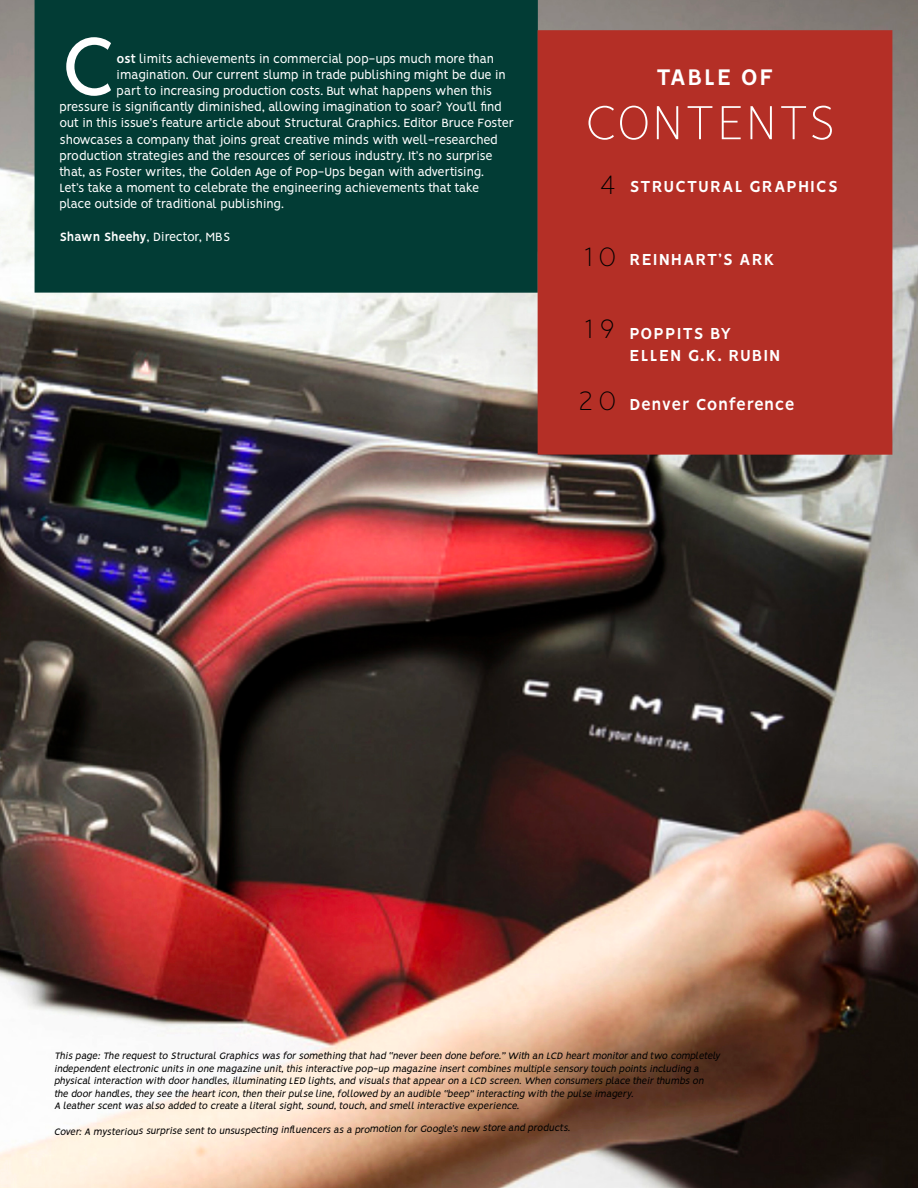
<style>
.page{position:relative;width:918px;height:1188px;background:#fff}
.page>*{position:absolute;margin:0;border:0;box-sizing:border-box;transform-origin:0 0}
.t1{font:92.85px "Vision";color:#fff}
.t2{font:100 54px "Vision";letter-spacing:.03em;color:#fff}
.t3{font:100 30px "Vision";color:#000}
.t4{font:700 25.5px "Vision";letter-spacing:.05em;color:#fff}
.t5{font:700 18px/21.6px "Vision";letter-spacing:.05em;color:#fff}
.t6{font:700 18px "Vision";letter-spacing:.02em;color:#fff}
.t7{font:13.5px "Vision";letter-spacing:-.03em;color:#fff}
.t8{font:13.5px "Vision";color:#fff}
.t9{font:italic 10.5px/12.6px "Vision";color:#000}
.s1{font-weight:700}
</style>
<div class="page">
<img style="left:0;top:0;width:918px;height:1188px">
<div style="left:35px;top:0;width:503px;height:293px;background:#023c35"></div>
<div style="left:538px;top:30px;width:354px;height:425px;background:#b42f26"></div>
<h1 class="t1" style="left:60px;top:12px;width:58px">C</h1>
<p class="t7" style="left:117px;top:51px;width:379px"><span class="s1">ost</span> limits achievements in commercial pop-ups much more than</p>
<p class="t8" style="left:117px;top:67px;width:391px">imagination. Our current slump in trade publishing might be due in</p>
<p class="t7" style="left:117px;top:83px;width:377px">part to increasing production costs. But what happens when this</p>
<p class="t7" style="left:60px;top:99px;width:444px">pressure is significantly diminished, allowing imagination to soar? You’ll find</p>
<p class="t7" style="left:60px;top:115px;width:456px">out in this issue’s feature article about Structural Graphics. Editor Bruce Foster</p>
<p class="t7" style="left:60px;top:132px;width:440px">showcases a company that joins great creative minds with well-researched</p>
<p class="t7" style="left:60px;top:148px;width:434px">production strategies and the resources of serious industry. It’s no surprise</p>
<p class="t7" style="left:60px;top:164px;width:426px">that, as Foster writes, the Golden Age of Pop-Ups began with advertising.</p>
<p class="t7" style="left:60px;top:180px;width:421px">Let’s take a moment to celebrate the engineering achievements that take</p>
<p class="t7" style="left:60px;top:196px;width:226px">place outside of traditional publishing.</p>
<p class="t8" style="left:60px;top:229px;width:172px"><span class="s1">Shawn Sheehy</span>, Director, MBS</p>
<h3 class="t4" style="left:656px;top:62px;width:119px">TABLE OF</h3>
<h2 class="t2" style="left:585px;top:92px;width:252px">CONTENTS</h2>
<h3 class="t3" style="left:599px;top:167px;width:18px">4</h3>
<h3 class="t5" style="left:630px;top:177px;width:210px">STRUCTURAL GRAPHICS</h3>
<h3 class="t3" style="left:584px;top:239px;width:33px">10</h3>
<h3 class="t5" style="left:630px;top:250px;width:147px">REINHART’S ARK</h3>
<h3 class="t3" style="left:584px;top:311px;width:33px">19</h3>
<h3 class="t3" style="left:578px;top:383px;width:39px">20</h3>
<h3 class="t5" style="left:630px;top:325px;width:153px">POPPITS BY<br>ELLEN G.K. RUBIN</h3>
<h3 class="t6" style="left:630px;top:393px;width:167px">Denver Conference</h3>
<p class="t9" style="left:54px;top:1050px;width:670px">This page:The requestto StructuralGraphics was forsomething thathad “neverbeen done before.”With an LCD heartmonitorand two completely independentelectronic units in one magazine unit,this interactive pop-up magazine insertcombines multiple sensory touch points including a physicalinteraction with doorhandles,illuminating LED lights,and visuals thatappearon a LCD screen.When consumers place theirthumbs on the doorhandles,they see the hearticon,then theirpulse line,followed by an audible “beep”interacting with the pulse imagery.<br>A leatherscentwas also added to create a literalsight,sound,touch,and smellinteractive experience.</p>
<p class="t9" style="left:54px;top:1129px;width:518px;rotate:-1deg">Cover: A mysterious surprise sent to unsuspecting infl uencers as a promotion for Google’s new store and products.</p>
</div>
